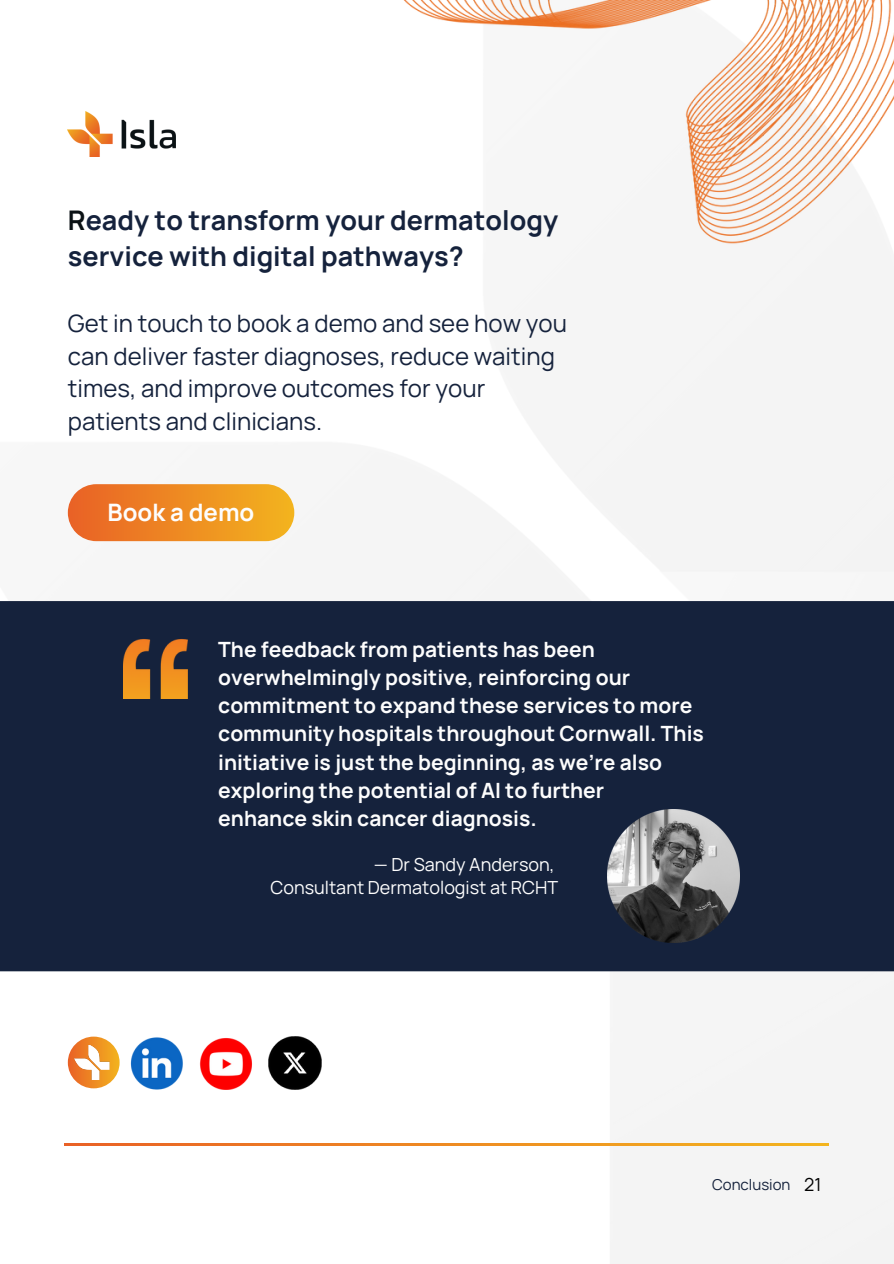
<style>
.page{position:relative;width:894px;height:1264px;background:#fff}
.page>*{position:absolute;margin:0;border:0;box-sizing:border-box;transform-origin:0 0}
.t1{font:700 27px/36px "Manrope";color:#15223c}
.t2{font:24px/32.7px "Manrope";color:#15223c}
.t3{font:700 24px "Manrope";color:#fdfdfd}
.t4{font:700 21px/28.2px "Manrope";color:#fdfdfd}
.t5{font:18px/22.5px "Manrope";color:#fdfdfd;text-align:right}
.t6{font:18px "Manrope";color:#000}
.t7{font:15px "Manrope";color:#15223c}
.s1{color:#0b1215}
</style>
<div class="page">
<img style="left:0;top:111px;width:893px;height:1152px">
<img style="left:68px;top:112px;width:108px;height:45px">
<div style="left:0;top:601px;width:893px;height:370px;background:#15223c"></div>
<svg style="left:68px;top:484px;width:226px;height:57px"></svg>
<img style="left:131px;top:1036px;width:53px;height:53px">
<img style="left:199px;top:1036px;width:53px;height:53px">
<img style="left:269px;top:1036px;width:52px;height:53px">
<svg style="left:68px;top:1036px;width:52px;height:52px"></svg>
<img style="left:75px;top:1045px;width:36px;height:34px">
<svg style="left:65px;top:1142px;width:763px;height:3px"></svg>
<img style="left:123px;top:639px;width:65px;height:59px">
<img style="left:607px;top:809px;width:132px;height:133px">
<img style="left:383px;top:0;width:510px;height:246px">
<p class="t1" style="left:68px;top:201px;width:491px"><span class="s1">R</span>eady to transform your dermatology service with digital pathways?</p>
<p class="t2" style="left:68px;top:306px;width:500px">Get in touch to book a demo and see how you can deliver faster diagnoses, reduce waiting times, and improve outcomes for your patients and clinicians.</p>
<h1 class="t3" style="left:108px;top:495px;width:148px">Book a demo</h1>
<p class="t4" style="left:218px;top:635px;width:487px">The feedback from patients has been overwhelmingly positive, reinforcing our commitment to expand these services to more community hospitals throughout Cornwall. This initiative is just the beginning, as we’re also exploring the potential of AI to further<br>enhance skin cancer diagnosis.</p>
<h2 class="t5" style="left:270px;top:853px;width:289px">— Dr Sandy Anderson,<br>Consultant Dermatologist at RCHT</h2>
<h3 class="t7" style="left:712px;top:1173px;width:80px">Conclusion</h3>
<p class="t6" style="left:804px;top:1172px;width:19px">21</p>
</div>
